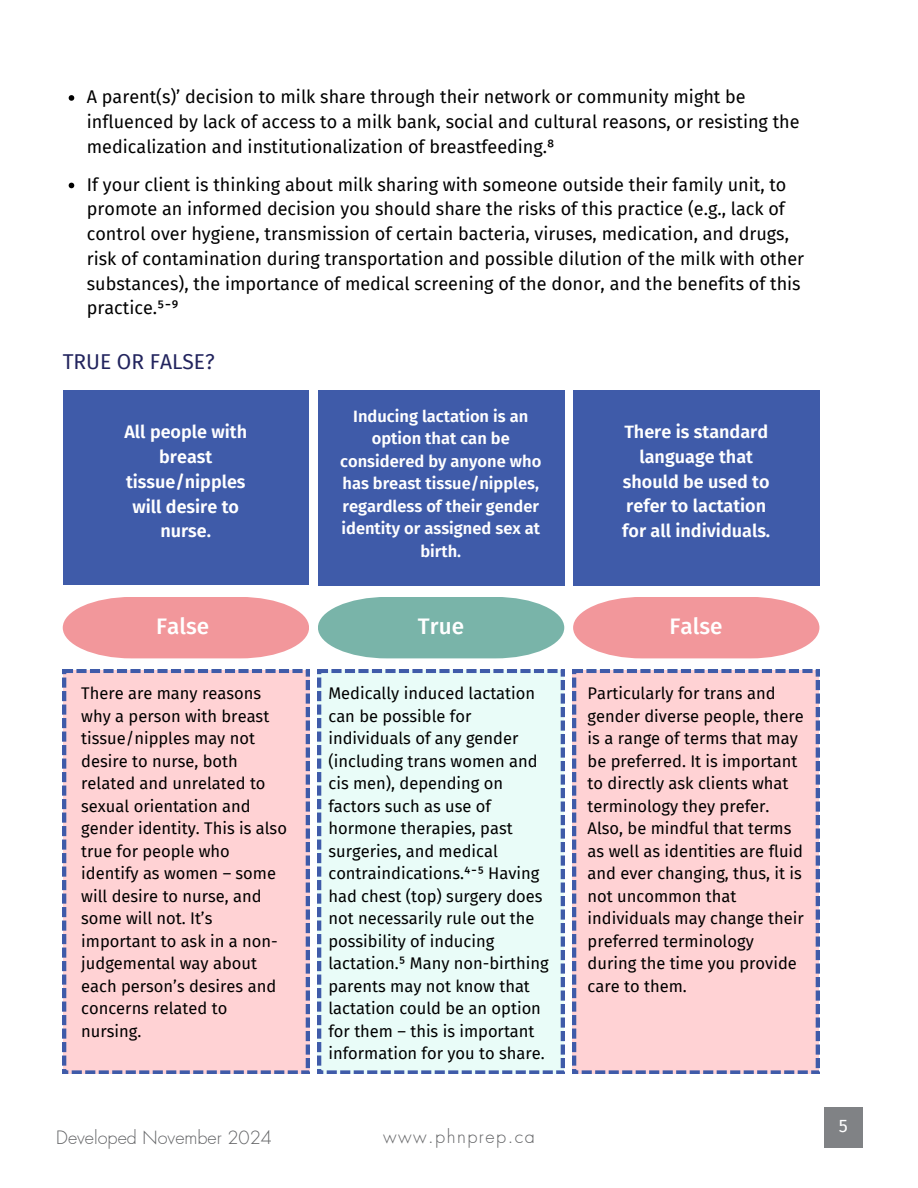
<style>
.page{position:relative;width:918px;height:1188px;background:#fff}
.page>*{position:absolute;margin:0;border:0;box-sizing:border-box;transform-origin:0 0}
.t1{font:500 22.5px "Fira Sans";color:#fff}
.t2{font:21px "Fira Sans";color:#22245e}
.t3{font:18px/24.8px "Fira Sans";color:#000}
.t4{font:600 18px/24.8px "Fira Sans";color:#fff;text-align:center}
.t5{font:300 18px "Futura LT Pro";color:#636466}
.t6{font:300 18px "Futura LT Pro";letter-spacing:.085em;color:#636466}
.t7{font:18px "Fira Sans";color:#fff}
.t8{font:16.5px/22.5px "Fira Sans";color:#000}
.t9{font:600 16.5px/22.5px "Fira Sans";color:#fff;text-align:center}
</style>
<div class="page">
<div style="left:63px;top:390px;width:246px;height:195px;background:#3f5ba9"></div>
<div style="left:318px;top:390px;width:246px;height:196px;background:#3f5ba9"></div>
<div style="left:573px;top:390px;width:246px;height:196px;background:#3f5ba9"></div>
<svg style="left:69px;top:183px;width:5px;height:5px"></svg>
<div style="left:824px;top:1107px;width:39px;height:41px;background:#808285"></div>
<svg style="left:63px;top:597px;width:246px;height:61px;background:#f3a3a6"></svg>
<svg style="left:318px;top:597px;width:246px;height:61px;background:#88bcb3"></svg>
<svg style="left:573px;top:597px;width:246px;height:61px;background:#f3a3a6"></svg>
<div style="left:63px;top:670px;width:246px;height:404px;background:#ffd2d4"></div>
<div style="left:318px;top:670px;width:246px;height:404px;background:#e9fcf8"></div>
<div style="left:573px;top:670px;width:246px;height:404px;background:#ffd2d4"></div>
<svg style="left:69px;top:95px;width:5px;height:6px"></svg>
<p class="t3" style="left:87px;top:85px;width:714px">A parent(s)’ decision to milk share through their network or community might be influenced by lack of access to a milk bank, social and cultural reasons, or resisting the medicalization and institutionalization of breastfeeding.⁸</p>
<p class="t3" style="left:87px;top:172px;width:719px">If your client is thinking about milk sharing with someone outside their family unit, to promote an informed decision you should share the risks of this practice (e.g., lack of control over hygiene, transmission of certain bacteria, viruses, medication, and drugs, risk of contamination during transportation and possible dilution of the milk with other substances), the importance of medical screening of the donor, and the benefits of this practice.⁵⁻⁹</p>
<p class="t2" style="left:63px;top:349px;width:154px">TRUE OR FALSE?</p>
<h2 class="t9" style="left:340px;top:405px;width:203px">Inducing lactation is an option that can be considered by anyone who has breast tissue/nipples, regardless of their gender identity or assigned sex at birth.</h2>
<h4 class="t4" style="left:124px;top:420px;width:124px">All people with breast tissue/nipples will desire to nurse.</h4>
<h3 class="t4" style="left:622px;top:420px;width:150px">There is standard language that should be used to refer to lactation for all individuals.</h3>
<h3 class="t1" style="left:156px;top:613px;width:54px">False</h3>
<h4 class="t1" style="left:418px;top:613px;width:48px">True</h4>
<h1 class="t1" style="left:669px;top:613px;width:54px">False</h1>
<p class="t8" style="left:81px;top:682px;width:207px">There are many reasons why a person with breast tissue/nipples may not desire to nurse, both related and unrelated to sexual orientation and gender identity. This is also true for people who identify as women – some will desire to nurse, and some will not. It’s important to ask in a non&shy;judgemental way about each person’s desires and concerns related to nursing.</p>
<p class="t8" style="left:328px;top:682px;width:222px">Medically induced lactation can be possible for individuals of any gender (including trans women and cis men), depending on factors such as use of hormone therapies, past surgeries, and medical contraindications.⁴⁻⁵ Having had chest (top) surgery does not necessarily rule out the possibility of inducing lactation.⁵ Many non-birthing parents may not know that lactation could be an option for them – this is important information for you to share.</p>
<p class="t8" style="left:588px;top:682px;width:218px">Particularly for trans and gender diverse people, there is a range of terms that may be preferred. It is important to directly ask clients what terminology they prefer.<br>Also, be mindful that terms as well as identities are fluid and ever changing, thus, it is not uncommon that individuals may change their preferred terminology during the time you provide care to them.</p>
<p class="t5" style="left:56px;top:1129px;width:217px">Developed November 2024</p>
<h1 class="t6" style="left:383px;top:1129px;width:153px">www.phnprep.ca</h1>
<h3 class="t7" style="left:839px;top:1115px;width:11px">5</h3>
</div>
